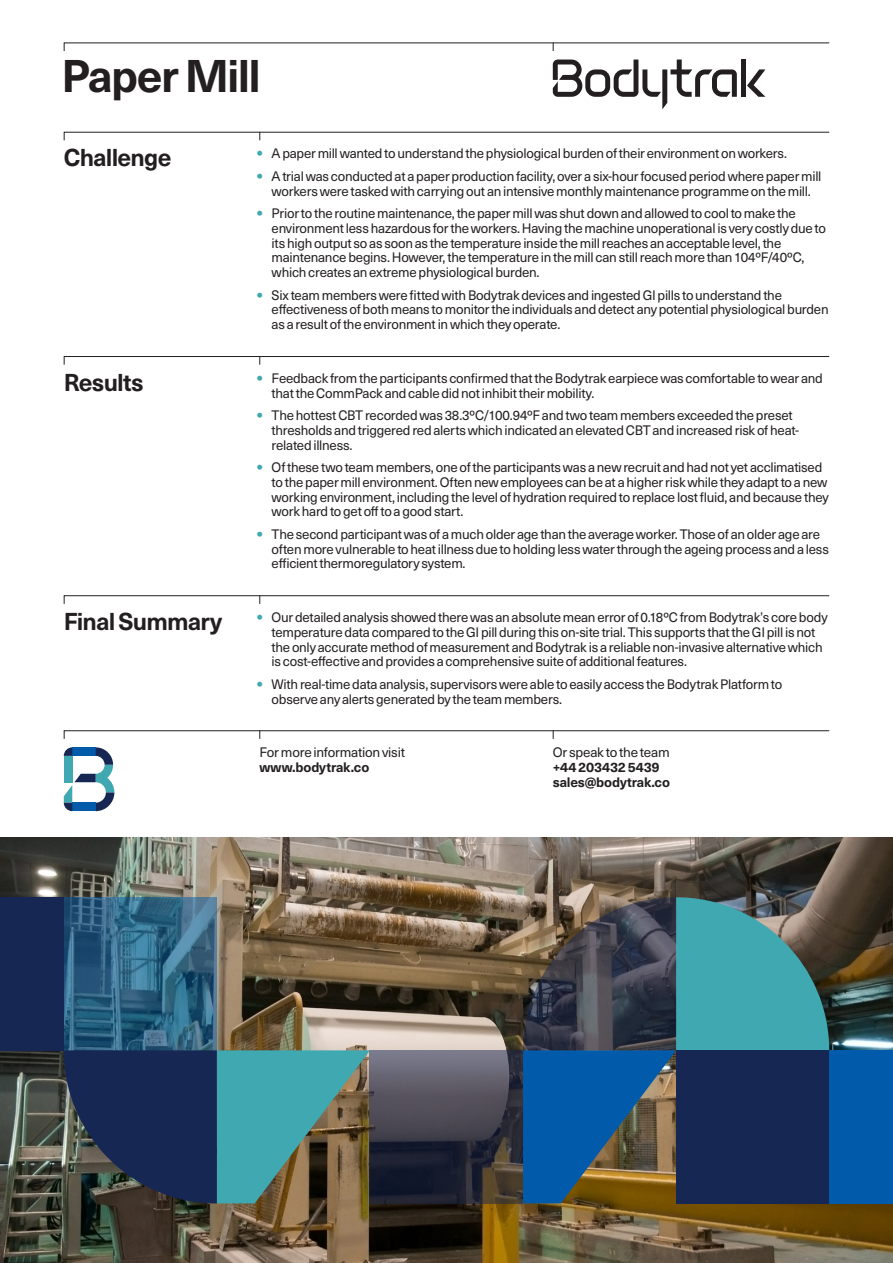
<style>
.page{position:relative;width:893px;height:1263px;background:#fff}
.page>*{position:absolute;margin:0;border:0;box-sizing:border-box;transform-origin:0 0}
.Bodytrak_Body{font:700 45px "Neue Haas Unica W1 G";letter-spacing:-.04em;color:#231f20}
.Bodytrak_Body-2{font:700 24px "Neue Haas Unica W1 G";letter-spacing:-.03em;color:#231f20}
.Bodytrak_Body-3{font:13.5px/14.9px "Neue Haas Unica W1 G";letter-spacing:-.02em;color:#231f20}
.Bodytrak_Body-4{font:700 13.5px "Neue Haas Unica W1 G";letter-spacing:-.01em;color:#231f20}
.s1{font-family:"Neue Haas Unica W1 G X Black";color:#40a8b1}
</style>
<div class="page">
<div style="left:741px;top:60px;width:5px;height:37px;background:#231f20"></div>
<svg style="left:747px;top:69px;width:18px;height:28px"></svg>
<svg style="left:553px;top:60px;width:184px;height:49px"></svg>
<svg style="left:63px;top:131px;width:767px;height:10px"></svg>
<svg style="left:63px;top:42px;width:767px;height:9px"></svg>
<svg style="left:63px;top:356px;width:767px;height:9px"></svg>
<svg style="left:63px;top:595px;width:767px;height:9px"></svg>
<img style="left:0;top:838px;width:893px;height:425px">
<svg style="left:64px;top:747px;width:50px;height:64px"></svg>
<svg style="left:63px;top:730px;width:767px;height:9px"></svg>
<svg style="left:64px;top:897px;width:153px;height:153px;background:#316584"></svg>
<svg style="left:370px;top:1050px;width:153px;height:153px;background:#41404c"></svg>
<div style="left:0;top:897px;width:64px;height:153px;background:#172754"></div>
<svg style="left:523px;top:897px;width:306px;height:306px;background:#406b7b"></svg>
<div style="left:676px;top:1050px;width:153px;height:153px;background:#172754"></div>
<div style="left:829px;top:1050px;width:64px;height:153px;background:#015aaa"></div>
<svg style="left:64px;top:1050px;width:306px;height:153px;background:#3b5d6a"></svg>
<p class="Bodytrak_Body" style="left:61px;top:42px;width:201px">Paper Mill</p>
<p class="Bodytrak_Body-2" style="left:64px;top:140px;width:109px">Challenge</p>
<p class="Bodytrak_Body-3" style="left:257px;top:145px;width:532px"><span class="s1">•</span> A paper mill wanted to understand the physiological burden of their environment on workers.</p>
<p class="Bodytrak_Body-3" style="left:257px;top:168px;width:566px;text-align:center"><span class="s1">•</span> A trial was conducted at a paper production facility, over a six-hour focused period where paper mill workers were tasked with carrying out an intensive monthly maintenance programme on the mill.</p>
<p class="Bodytrak_Body-3" style="left:272px;top:205px;width:556px;text-indent:-15px"><span class="s1">•</span> Prior to the routine maintenance, the paper mill was shut down and allowed to cool to make the environment less hazardous for the workers. Having the machine unoperational is very costly due to its high output so as soon as the temperature inside the mill reaches an acceptable level, the maintenance begins. However, the temperature in the mill can still reach more than 104ºF/40ºC, which creates an extreme physiological burden.</p>
<p class="Bodytrak_Body-3" style="left:272px;top:287px;width:559px;text-indent:-15px"><span class="s1">•</span> Six team members were fitted with Bodytrak devices and ingested GI pills to understand the effectiveness of both means to monitor the individuals and detect any potential physiological burden as a result of the environment in which they operate.</p>
<p class="Bodytrak_Body-2" style="left:64px;top:364px;width:82px">Results</p>
<p class="Bodytrak_Body-3" style="left:272px;top:370px;width:553px;text-indent:-15px"><span class="s1">•</span> Feedback from the participants confirmed that the Bodytrak earpiece was comfortable to wear and that the CommPack and cable did not inhibit their mobility.</p>
<p class="Bodytrak_Body-3" style="left:272px;top:407px;width:529px;text-indent:-15px"><span class="s1">•</span> The hottest CBT recorded was 38.3ºC/100.94ºF and two team members exceeded the preset thresholds and triggered red alerts which indicated an elevated CBT and increased risk of heat&shy;related illness.</p>
<p class="Bodytrak_Body-3" style="left:272px;top:459px;width:559px;text-indent:-15px"><span class="s1">•</span> Of these two team members, one of the participants was a new recruit and had not yet acclimatised to the paper mill environment. Often new employees can be at a higher risk while they adapt to a new working environment, including the level of hydration required to replace lost fluid, and because they work hard to get off to a good start.</p>
<p class="Bodytrak_Body-3" style="left:272px;top:526px;width:559px;text-indent:-15px"><span class="s1">•</span> The second participant was of a much older age than the average worker. Those of an older age are often more vulnerable to heat illness due to holding less water through the ageing process and a less efficient thermoregulatory system.</p>
<p class="Bodytrak_Body-2" style="left:64px;top:603px;width:160px">Final Summary</p>
<p class="Bodytrak_Body-3" style="left:272px;top:609px;width:558px;text-indent:-15px"><span class="s1">•</span> Our detailed analysis showed there was an absolute mean error of 0.18ºC from Bodytrak’s core body temperature data compared to the GI pill during this on-site trial. This supports that the GI pill is not the only accurate method of measurement and Bodytrak is a reliable non-invasive alternative which is cost-effective and provides a comprehensive suite of additional features.</p>
<p class="Bodytrak_Body-3" style="left:272px;top:676px;width:512px;text-indent:-15px"><span class="s1">•</span> With real-time data analysis, supervisors were able to easily access the Bodytrak Platform to observe any alerts generated by the team members.</p>
<p class="Bodytrak_Body-3" style="left:259px;top:744px;width:147px">For more information visit</p>
<p class="Bodytrak_Body-4" style="left:259px;top:757px;width:111px">www.bodytrak.co</p>
<p class="Bodytrak_Body-3" style="left:553px;top:744px;width:118px">Or speak to the team</p>
<p class="Bodytrak_Body-4" style="left:553px;top:757px;width:108px">+44 203432 5439</p>
<p class="Bodytrak_Body-4" style="left:553px;top:771px;width:119px">sales@bodytrak.co</p>
</div>
